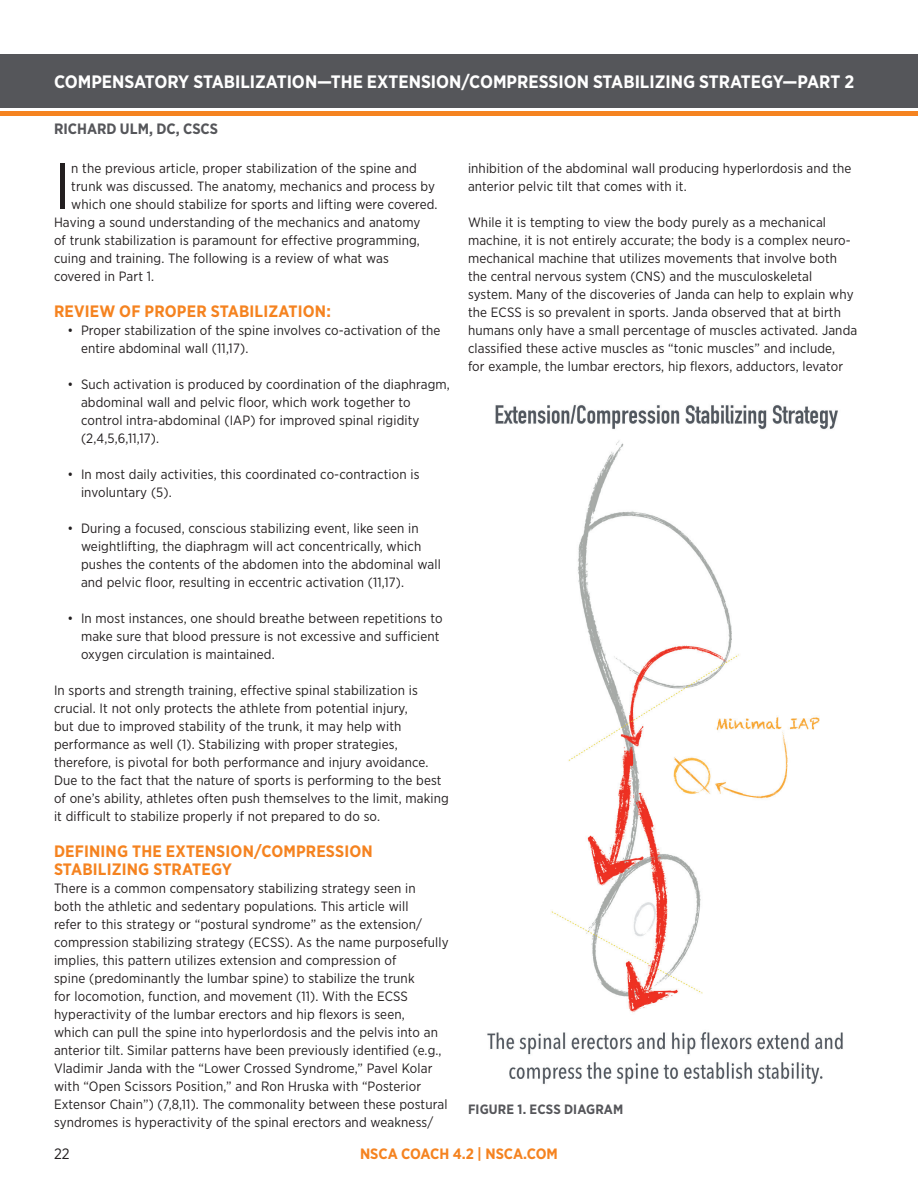
<style>
.page{position:relative;width:918px;height:1188px;background:#fff}
.page>*{position:absolute;margin:0;border:0;box-sizing:border-box;transform-origin:0 0}
.t1{font:64.95px "Gotham Narrow";color:#231f20}
.t2{font:700 18px "Gotham Narrow";color:#fff}
.t3{font:700 16.5px/18px "Gotham Narrow";letter-spacing:.01em;color:#f58320}
.t4{font:700 15px "Gotham Narrow";color:#f58320}
.t5{font:700 15px "Gotham Narrow";color:#55565a}
.t6{font:15px "Gotham Narrow";color:#231f20}
.t7{font:13.5px/18px "Gotham Narrow";letter-spacing:.01em;color:#231f20}
.t8{font:700 13.5px "Gotham Narrow";letter-spacing:.01em;color:#55565a}
</style>
<div class="page">
<hr style="left:0;top:112px;width:918px;height:4px;background:#f58320">
<div style="left:0;top:54px;width:918px;height:54px;background:#55565a"></div>
<img style="left:487px;top:404px;width:356px;height:680px">
<h2 class="t2" style="left:54px;top:70px;width:802px">COMPENSATORY STABILIZATION—THE EXTENSION/COMPRESSION STABILIZING STRATEGY—PART 2</h2>
<p class="t5" style="left:54px;top:119px;width:166px">RICHARD ULM, DC, CSCS</p>
<h1 class="t1" style="left:54px;top:146px;width:18px">I</h1>
<p class="t7" style="left:71px;top:159px;width:347px">n the previous article, proper stabilization of the spine and</p>
<p class="t7" style="left:71px;top:177px;width:365px">trunk was discussed. The anatomy, mechanics and process by</p>
<p class="t7" style="left:71px;top:195px;width:368px">which one should stabilize for sports and lifting were covered.</p>
<p class="t7" style="left:54px;top:213px;width:368px">Having a sound understanding of the mechanics and anatomy</p>
<p class="t7" style="left:54px;top:231px;width:367px">of trunk stabilization is paramount for effective programming,</p>
<p class="t7" style="left:54px;top:249px;width:336px">cuing and training. The following is a review of what was</p>
<p class="t7" style="left:54px;top:267px;width:102px">covered in Part 1.</p>
<p class="t3" style="left:54px;top:302px;width:278px">REVIEW OF PROPER STABILIZATION:</p>
<p class="t7" style="left:81px;top:321px;width:361px;text-indent:-14px">• Proper stabilization of the spine involves co-activation of the entire abdominal wall (11,17).</p>
<p class="t7" style="left:81px;top:375px;width:370px;text-indent:-14px">• Such activation is produced by coordination of the diaphragm, abdominal wall and pelvic floor, which work together to control intra-abdominal (IAP) for improved spinal rigidity (2,4,5,6,11,17).</p>
<p class="t7" style="left:81px;top:465px;width:340px;text-indent:-14px">• In most daily activities, this coordinated co-contraction is involuntary (5).</p>
<p class="t7" style="left:81px;top:519px;width:361px;text-indent:-14px">• During a focused, conscious stabilizing event, like seen in weightlifting, the diaphragm will act concentrically, which pushes the contents of the abdomen into the abdominal wall and pelvic floor, resulting in eccentric activation (11,17).</p>
<p class="t7" style="left:81px;top:609px;width:363px;text-indent:-14px">• In most instances, one should breathe between repetitions to make sure that blood pressure is not excessive and sufficient oxygen circulation is maintained.</p>
<p class="t7" style="left:54px;top:681px;width:396px">In sports and strength training, effective spinal stabilization is crucial. It not only protects the athlete from potential injury,<br>but due to improved stability of the trunk, it may help with performance as well (1). Stabilizing with proper strategies, therefore, is pivotal for both performance and injury avoidance.<br>Due to the fact that the nature of sports is performing to the best of one’s ability, athletes often push themselves to the limit, making it difficult to stabilize properly if not prepared to do so.</p>
<p class="t3" style="left:54px;top:842px;width:320px">DEFINING THE EXTENSION/COMPRESSION<br>STABILIZING STRATEGY</p>
<p class="t7" style="left:54px;top:879px;width:396px">There is a common compensatory stabilizing strategy seen in<br>both the athletic and sedentary populations. This article will<br>refer to this strategy or “postural syndrome” as the extension/ compression stabilizing strategy (ECSS). As the name purposefully implies, this pattern utilizes extension and compression of<br>spine (predominantly the lumbar spine) to stabilize the trunk<br>for locomotion, function, and movement (11). With the ECSS hyperactivity of the lumbar erectors and hip flexors is seen,<br>which can pull the spine into hyperlordosis and the pelvis into an anterior tilt. Similar patterns have been previously identified (e.g., Vladimir Janda with the “Lower Crossed Syndrome,” Pavel Kolar with “Open Scissors Position,” and Ron Hruska with “Posterior Extensor Chain”) (7,8,11). The commonality between these postural syndromes is hyperactivity of the spinal erectors and weakness/</p>
<p class="t7" style="left:468px;top:159px;width:385px">inhibition of the abdominal wall producing hyperlordosis and the anterior pelvic tilt that comes with it.</p>
<p class="t7" style="left:468px;top:213px;width:391px">While it is tempting to view the body purely as a mechanical machine, it is not entirely accurate; the body is a complex neuro&shy;mechanical machine that utilizes movements that involve both the central nervous system (CNS) and the musculoskeletal system. Many of the discoveries of Janda can help to explain why the ECSS is so prevalent in sports. Janda observed that at birth humans only have a small percentage of muscles activated. Janda classified these active muscles as “tonic muscles” and include,<br>for example, the lumbar erectors, hip flexors, adductors, levator</p>
<p class="t8" style="left:468px;top:1100px;width:157px">FIGURE 1. ECSS DIAGRAM</p>
<p class="t6" style="left:54px;top:1145px;width:17px">22</p>
<p class="t4" style="left:360px;top:1145px;width:199px">NSCA COACH 4.2 | NSCA.COM</p>
</div>
